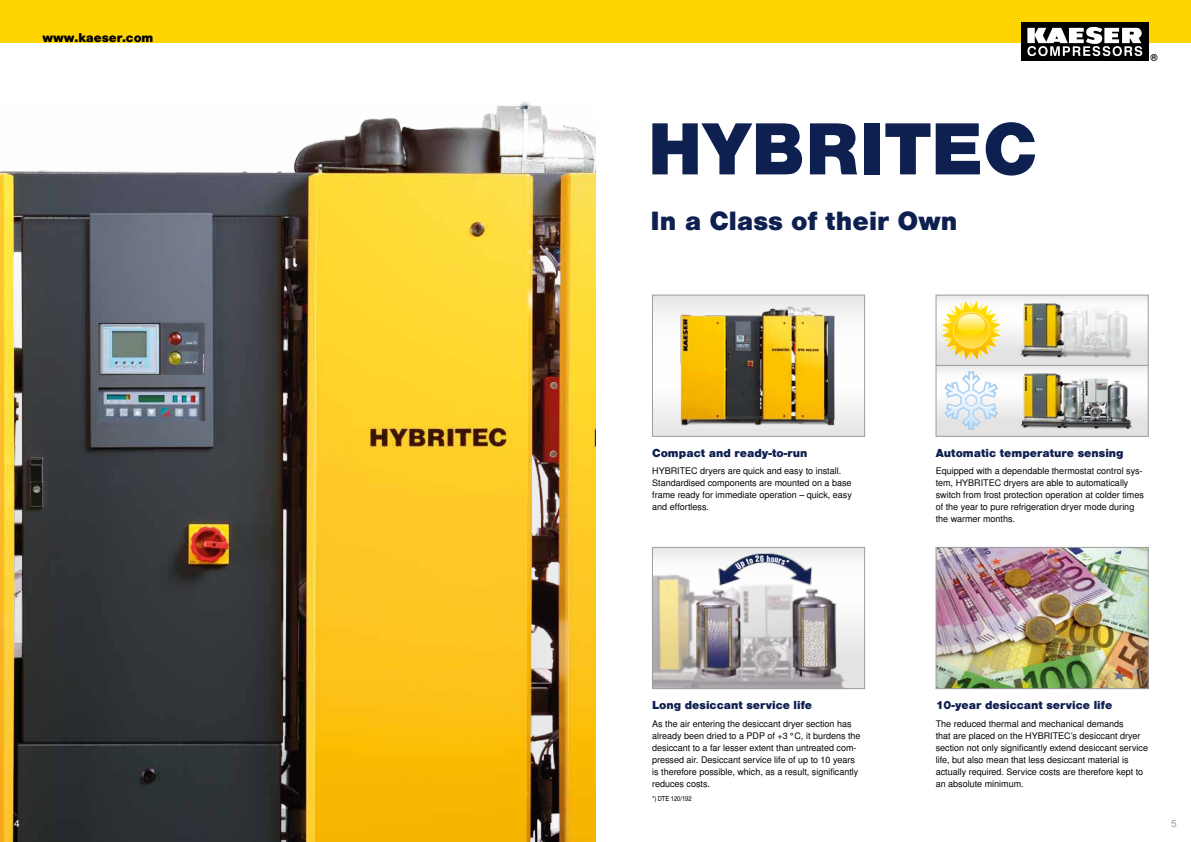
<style>
.page{position:relative;width:1191px;height:842px;background:#fff}
.page>*{position:absolute;margin:0;border:0;box-sizing:border-box;transform-origin:0 0}
.t1{font:900 70px "Nimbus San L";color:#0e2050}
.t2{font:900 25px "Nimbus San L";color:#0e2050}
.t3{font:900 12px "Nimbus San L";color:#000}
.t4{font:900 11px "Nimbus San L";color:#0e2050}
.t5{font:10px "Nimbus San L";color:#fff}
.t6{font:10px "Nimbus San L";color:#9d9d9c}
.t7{font:9px/12px "Nimbus San L";color:#000}
.t8{font:7px "Nimbus San L Reg Con";color:#000}
</style>
<div class="page">
<svg style="left:654px;top:297px;width:209px;height:138px"></svg>
<img style="left:672px;top:302px;width:172px;height:126px">
<div style="left:652px;top:295px;width:213px;height:142px;border:1px solid #9d9d9c"></div>
<img style="left:0;top:102px;width:595px;height:740px">
<img style="left:654px;top:549px;width:209px;height:138px">
<div style="left:652px;top:547px;width:213px;height:142px;border:1px solid #9d9d9c"></div>
<img style="left:937px;top:549px;width:209px;height:138px">
<div style="left:935px;top:547px;width:213px;height:142px;border:1px solid #9d9d9c"></div>
<svg style="left:937px;top:297px;width:69px;height:67px"></svg>
<img style="left:1006px;top:297px;width:140px;height:67px">
<div style="left:935px;top:295px;width:213px;height:71px;border:1px solid #9d9d9c"></div>
<img style="left:937px;top:367px;width:209px;height:68px">
<div style="left:935px;top:365px;width:213px;height:72px;border:1px solid #9d9d9c"></div>
<svg style="left:941px;top:300px;width:60px;height:60px"></svg>
<svg style="left:944px;top:371px;width:54px;height:59px"></svg>
<div style="left:0;top:0;width:1191px;height:43px;background:#ffd500"></div>
<div style="left:1020px;top:22px;width:128px;height:39px;background:#000"></div>
<svg style="left:1027px;top:26px;width:115px;height:30px"></svg>
<svg style="left:1150px;top:54px;width:7px;height:7px"></svg>
<svg style="left:735px;top:555px;width:54px;height:15px"></svg>
<h3 class="t3" style="left:43px;top:30px;width:112px">www.kaeser.com</h3>
<h1 class="t1" style="left:647px;top:105px;width:391px">HYBRITEC</h1>
<h2 class="t2" style="left:650px;top:205px;width:308px">In a Class of their Own</h2>
<p class="t4" style="left:652px;top:446px;width:157px">Compact and ready-to-run</p>
<p class="t7" style="left:652px;top:465px;width:201px">HYBRITEC dryers are quick and easy to install.<br>Standardised components are mounted on a base frame ready for immediate operation – quick, easy and effortless.</p>
<p class="t4" style="left:652px;top:698px;width:161px">Long desiccant service life</p>
<p class="t7" style="left:652px;top:717px;width:210px">As the air entering the desiccant dryer section has already been dried to a PDP of +3°C, it burdens the desiccant to a far lesser extent than untreated com&shy;pressed air. Desiccant service life of up to 10 years is therefore possible, which, as a result, significantly reduces costs.</p>
<p class="t8" style="left:652px;top:794px;width:41px">*) DTE 120/192</p>
<p class="t4" style="left:935px;top:446px;width:189px">Automatic temperature sensing</p>
<p class="t7" style="left:935px;top:465px;width:210px">Equipped with a dependable thermostat control sys&shy;tem, HYBRITEC dryers are able to automatically switch from frost protection operation at colder times of the year to pure refrigeration dryer mode during the warmer months.</p>
<p class="t4" style="left:935px;top:698px;width:178px">10-year desiccant service life</p>
<p class="t7" style="left:935px;top:717px;width:214px">The reduced thermal and mechanical demands<br>that are placed on the HYBRITEC’s desiccant dryer section not only significantly extend desiccant service life, but also mean that less desiccant material is actually required. Service costs are therefore kept to an absolute minimum.</p>
<p class="t5" style="left:14px;top:817px;width:7px">4</p>
<p class="t6" style="left:1171px;top:817px;width:7px">5</p>
</div>
